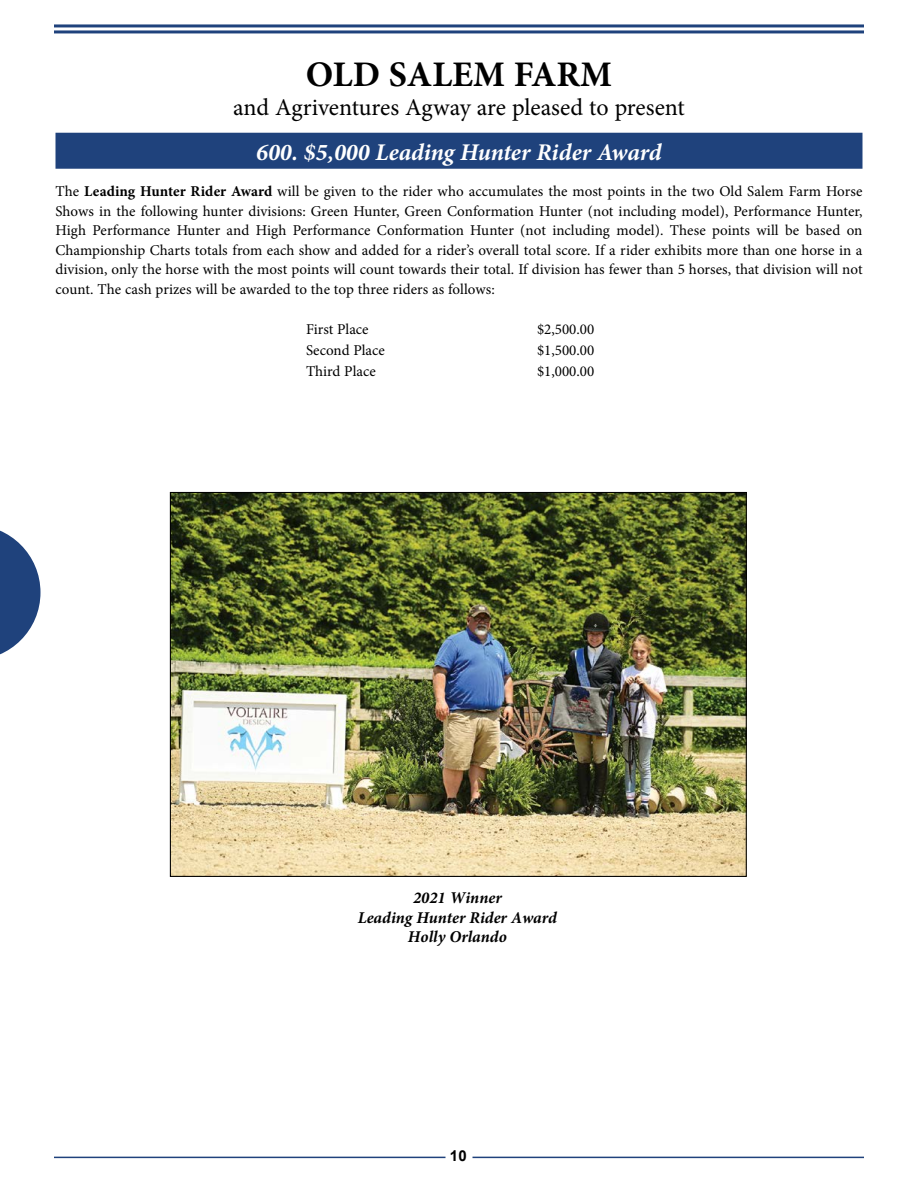
<style>
.page{position:relative;width:918px;height:1188px;background:#fff}
.page>*{position:absolute;margin:0;border:0;box-sizing:border-box;transform-origin:0 0}
.t1{font:700 36px "Minion Pro";color:#000}
.t2{font:24px "Minion Pro";letter-spacing:-.005em;color:#000}
.Award_heading{font:italic 700 24px "Minion Pro";color:#fff}
.t3{font:italic 700 16.5px "Minion Pro";color:#000}
.t4{font:15px/19.5px "Minion Pro";color:#000;text-align:justify}
.t5{font:700 15px "Arial";color:#000}
.s1{font-weight:700}
</style>
<div class="page">
<svg style="left:0;top:530px;width:40px;height:125px"></svg>
<hr style="left:54px;top:24px;width:810px;height:3px;background:#1f427c">
<hr style="left:54px;top:30px;width:810px;height:3px;background:#1f427c">
<hr style="left:54px;top:1157px;width:392px;height:1px;background:#1f427c">
<hr style="left:472px;top:1157px;width:392px;height:1px;background:#1f427c">
<div style="left:56px;top:133px;width:806px;height:36px;background:#1f427c"></div>
<img style="left:172px;top:494px;width:573px;height:381px">
<p class="t1" style="left:306px;top:49px;width:308px">OLD SALEM FARM</p>
<p class="t2" style="left:233px;top:91px;width:453px">and Agriventures Agway are pleased to present</p>
<p class="Award_heading" style="left:256px;top:135px;width:407px">600. $5,000 Leading Hunter Rider Award</p>
<p class="t4" style="left:56px;top:182px;width:809px">The <span class="s1">Leading Hunter Rider Award</span> will be given to the rider who accumulates the most points in the two Old Salem Farm Horse Shows in the following hunter divisions: Green Hunter, Green Conformation Hunter (not including model), Performance Hunter, High Performance Hunter and High Performance Conformation Hunter (not including model). These points will be based on Championship Charts totals from each show and added for a rider’s overall total score. If a rider exhibits more than one horse in a division, only the horse with the most points will count towards their total. If division has fewer than 5 horses, that division will not count. The cash prizes will be awarded to the top three riders as follows:</p>
<p class="t4" style="left:306px;top:320px;width:64px">First Place</p>
<p class="t4" style="left:537px;top:320px;width:59px">$2,500.00</p>
<p class="t4" style="left:306px;top:341px;width:80px">Second Place</p>
<p class="t4" style="left:537px;top:341px;width:59px">$1,500.00</p>
<p class="t4" style="left:306px;top:362px;width:71px">Third Place</p>
<p class="t4" style="left:537px;top:362px;width:59px">$1,000.00</p>
<p class="t3" style="left:413px;top:886px;width:90px">2021 Winner</p>
<p class="t3" style="left:358px;top:906px;width:201px">Leading Hunter Rider Award</p>
<p class="t3" style="left:408px;top:925px;width:100px">Holly Orlando</p>
<p class="t5" style="left:450px;top:1146px;width:18px">10</p>
</div>
